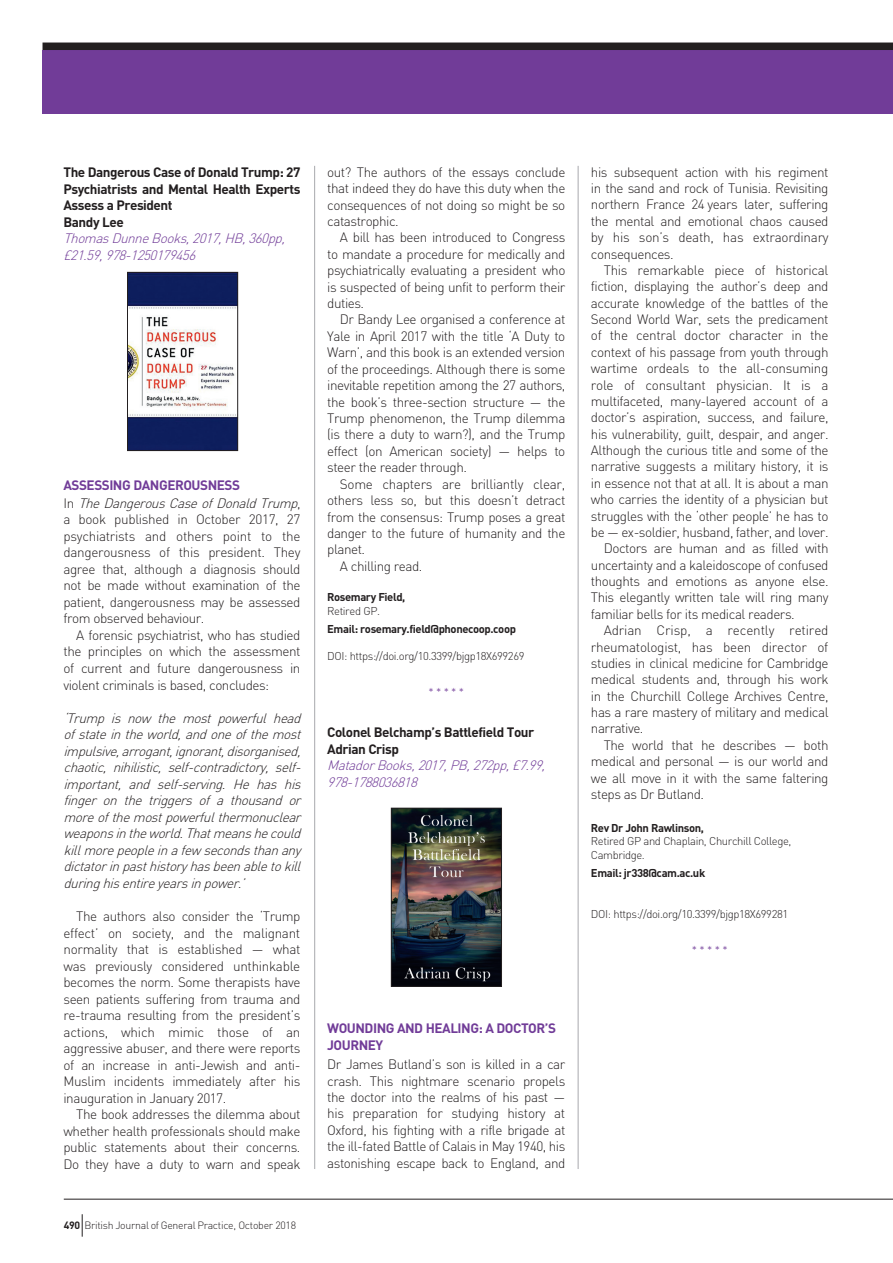
<style>
.page{position:relative;width:893px;height:1263px;background:#fff}
.page>*{position:absolute;margin:0;border:0;box-sizing:border-box;transform-origin:0 0}
.Body_copy_indent{font:300 13.5px/16.4px "DIN";letter-spacing:-.035em;color:#231f20;text-align:justify}
.Body_Copy_First_para{font:300 13.5px/16.4px "DIN";letter-spacing:-.035em;color:#231f20;text-align:justify}
.Body_Copy_First_para-2{font:italic 300 13.5px/16.5px "DIN";color:#231f20;text-align:justify}
.Body_Copy_First_para-3{font:700 13.5px/16.5px "DIN";letter-spacing:-.035em;color:#231f20;text-align:justify}
.C_Header{font:italic 300 13.5px/16.5px "DIN";color:#713c98}
.Sub_Head_B_Header{font:700 13.5px/16.6px "DIN";letter-spacing:-.035em;color:#713c98}
.Sub_Sub_head_Bold_Bl{font:700 13.5px "DIN";letter-spacing:-.035em;color:#231f20}
.Address_Copy{font:300 11.25px/13.6px "DIN";letter-spacing:-.035em;color:#231f20}
.Address_Copy_Bold{font:700 11.25px "DIN";letter-spacing:-.035em;color:#231f20}
.Body_Copy_First_para-4{font:700 11.25px "DIN";letter-spacing:-.035em;color:#231f20}
.Address_Copy-2{font:300 11.25px "DIN";color:#713c98}
.t1{font:300 10.5px "DIN";letter-spacing:-.025em;color:#231f20}
.s1{font-style:italic}
.s2{font-weight:700}
</style>
<div class="page">
<div style="left:43px;top:50px;width:850px;height:63px;background:#713c98"></div>
<div style="left:43px;top:43px;width:850px;height:7px;background:#231f20"></div>
<hr style="left:64px;top:1199px;width:829px;height:1px;background:#231f20">
<svg style="left:82px;top:1214px;width:1px;height:23px"></svg>
<hr style="left:578px;top:166px;width:1px;height:1003px;background:#a8a9ad">
<hr style="left:314px;top:166px;width:1px;height:1003px;background:#a8a9ad">
<img style="left:129px;top:274px;width:107px;height:175px">
<div style="left:127px;top:272px;width:111px;height:179px;border:1px solid #231f20"></div>
<img style="left:393px;top:810px;width:107px;height:174px">
<div style="left:391px;top:808px;width:111px;height:178px;border:1px solid #231f20"></div>
<p class="Body_Copy_First_para-3" style="left:63px;top:163px;width:239px">The Dangerous Case of Donald Trump: 27<br>Psychiatrists and Mental Health Experts Assess a President</p>
<p class="Sub_Sub_head_Bold_Bl" style="left:63px;top:213px;width:62px">Bandy Lee</p>
<p class="C_Header" style="left:63px;top:230px;width:227px">ThomasDunneBooks,2017,HB,360pp, £21.59,978-1250179456</p>
<p class="Sub_Head_B_Header" style="left:63px;top:476px;width:178px">ASSESSING DANGEROUSNESS</p>
<p class="Body_Copy_First_para" style="left:63px;top:494px;width:240px">I n <span class="s1">TheDangerousCaseofDonaldTrump</span>, a book published in October 2017, 27 psychiatrists and others point to the dangerousness of this president. They agree that, although a diagnosis should not be made without examination of the patient, dangerousness may be assessed from observed behaviour.</p>
<p class="Body_copy_indent" style="left:63px;top:627px;width:239px;text-indent:13px">A forensic psychiatrist, who has studied the principles on which the assessment of current and future dangerousness in violent criminals is based, concludes:</p>
<p class="Body_Copy_First_para-2" style="left:63px;top:709px;width:243px">‘Trump is now the most powerful head ofstateintheworld,andoneofthemost impulsive,arrogant,ignorant,disorganised, chaotic, nihilistic, self-contradictory, self&shy;important, and self-serving. He has his finger on the triggers of a thousand or moreofthemostpowerfulthermonuclear weaponsintheworld.Thatmeanshecould killmorepeopleinafew secondsthanany dictatorinpasthistoryhasbeenabletokill duringhisentireyearsinpower.’</p>
<p class="Body_copy_indent" style="left:63px;top:908px;width:239px;text-indent:13px">The authors also consider the ‘Trump effect’ on society, and the malignant normality that is established — what was previously considered unthinkable becomes the norm. Some therapists have seen patients suffering from trauma and re-trauma resulting from the president’s actions, which mimic those of an aggressive abuser, and there were reports of an increase in anti-Jewish and anti-Muslim incidents immediately after his inauguration in January 2017.</p>
<p class="Body_copy_indent" style="left:63px;top:1106px;width:239px;text-indent:13px">The book addresses the dilemma about whether health professionals should make public statements about their concerns.<br>Do they have a duty to warn and speak</p>
<p class="t1" style="left:64px;top:1219px;width:234px"><span class="s2">490</span> British Journal of General Practice, October 2018</p>
<p class="Body_copy_indent" style="left:327px;top:164px;width:240px">out? The authors of the essays conclude that indeed they do have this duty when the consequences of not doing so might be so catastrophic.</p>
<p class="Body_copy_indent" style="left:327px;top:229px;width:240px;text-indent:13px">A bill has been introduced to Congress to mandate a procedure for medically and psychiatrically evaluating a president who is suspected of being unfit to perform their duties.</p>
<p class="Body_copy_indent" style="left:327px;top:311px;width:240px;text-indent:13px">Dr Bandy Lee organised a conference at Yale in April 2017 with the title ‘A Duty to Warn’, and this book is an extended version of the proceedings. Although there is some inevitable repetition among the 27 authors, the book’s three-section structure — the Trump phenomenon, the Trump dilemma (is there a duty to warn?), and the Trump effect (on American society) — helps to steer the reader through.</p>
<p class="Body_copy_indent" style="left:327px;top:475px;width:240px;text-indent:13px">Some chapters are brilliantly clear, others less so, but this doesn’t detract from the consensus: Trump poses a great danger to the future of humanity and the planet.</p>
<p class="Body_copy_indent" style="left:340px;top:558px;width:84px">A chilling read.</p>
<p class="Address_Copy_Bold" style="left:327px;top:589px;width:80px">Rosemary Field,</p>
<p class="Address_Copy" style="left:327px;top:604px;width:54px">Retired GP.</p>
<p class="Address_Copy_Bold" style="left:327px;top:621px;width:190px">Email: rosemary.field@phonecoop.coop</p>
<p class="Address_Copy" style="left:327px;top:649px;width:199px">DOI: https://doi.org/10.3399/bjgp18X699269</p>
<p class="Address_Copy-2" style="left:428px;top:685px;width:37px">* * * * *</p>
<p class="Body_Copy_First_para-3" style="left:327px;top:723px;width:209px">Colonel Belchamp’s Battlefield Tour</p>
<p class="Sub_Sub_head_Bold_Bl" style="left:327px;top:740px;width:73px">Adrian Crisp</p>
<p class="C_Header" style="left:327px;top:757px;width:224px">MatadorBooks,2017,PB,272pp,£7.99,<br>978-1788036818</p>
<p class="Sub_Head_B_Header" style="left:327px;top:1019px;width:230px">WOUNDING AND HEALING: A DOCTOR’S<br>JOURNEY</p>
<p class="Body_Copy_First_para" style="left:327px;top:1056px;width:240px">Dr James Butland’s son is killed in a car crash. This nightmare scenario propels the doctor into the realms of his past — his preparation for studying history at Oxford, his fighting with a rifle brigade at the ill-fated Battle of Calais in May 1940, his astonishing escape back to England, and</p>
<p class="Body_Copy_First_para" style="left:591px;top:164px;width:239px">his subsequent action with his regiment in the sand and rock of Tunisia. Revisiting northern France 24 years later, suffering the mental and emotional chaos caused by his son’s death, has extraordinary consequences.</p>
<p class="Body_copy_indent" style="left:591px;top:262px;width:239px;text-indent:13px">This remarkable piece of historical fiction, displaying the author’s deep and accurate knowledge of the battles of the Second World War, sets the predicament of the central doctor character in the context of his passage from youth through wartime ordeals to the all-consuming role of consultant physician. It is a multifaceted, many-layered account of a doctor’s aspiration, success, and failure, his vulnerability, guilt, despair, and anger.<br>Although the curious title and some of the narrative suggests a military history, it is in essence not that at all. It is about a man who carries the identity of a physician but struggles with the ‘other people’ he has to be — ex-soldier, husband, father, and lover.</p>
<p class="Body_copy_indent" style="left:591px;top:540px;width:239px;text-indent:13px">Doctors are human and as filled with uncertainty and a kaleidoscope of confused thoughts and emotions as anyone else.<br>This elegantly written tale will ring many familiar bells for its medical readers.</p>
<p class="Body_copy_indent" style="left:591px;top:622px;width:239px;text-indent:13px">Adrian Crisp, a recently retired rheumatologist, has been director of studies in clinical medicine for Cambridge medical students and, through his work in the Churchill College Archives Centre, has a rare mastery of military and medical narrative.</p>
<p class="Body_copy_indent" style="left:591px;top:737px;width:239px;text-indent:13px">The world that he describes — both medical and personal — is our world and we all move in it with the same faltering steps as Dr Butland.</p>
<p class="Body_Copy_First_para-4" style="left:591px;top:820px;width:115px">Rev Dr John Rawlinson,</p>
<p class="Address_Copy" style="left:591px;top:834px;width:202px">Retired GP and Chaplain, Churchill College,<br>Cambridge.</p>
<p class="Address_Copy_Bold" style="left:591px;top:865px;width:116px">Email: jr338@cam.ac.uk</p>
<p class="Address_Copy" style="left:591px;top:907px;width:199px">DOI: https://doi.org/10.3399/bjgp18X699281</p>
<p class="Address_Copy-2" style="left:692px;top:943px;width:37px">* * * * *</p>
</div>
